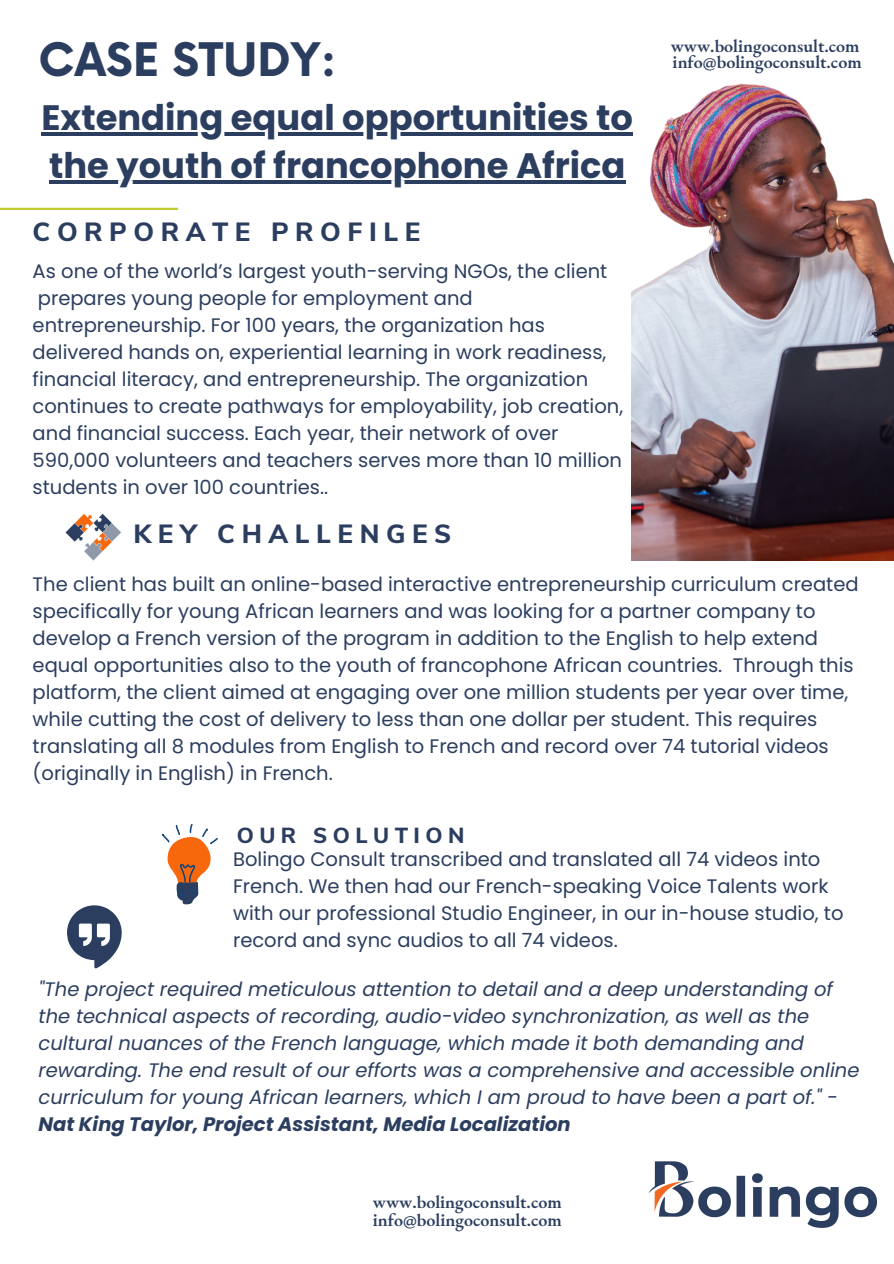
<style>
.page{position:relative;width:894px;height:1264px;background:#fff}
.page>*{position:absolute;margin:0;border:0;box-sizing:border-box;transform-origin:0 0}
.t1{font:700 45px "Now";color:#2b3e5f}
.t2{font:700 35.25px/48.4px "Poppins";color:#2b3e5f}
.t3{font:800 26.25px "Nunito Sans";letter-spacing:.25em;color:#2b3e5f}
.t4{font:800 21.75px "Nunito Sans";letter-spacing:.25em;color:#2b3e5f}
.t5{font:19.5px/27px "Poppins";color:#2b3e5f}
.t6{font:italic 19.5px/27px "Poppins";color:#2b3e5f}
.t7{font:italic 700 19.5px "Poppins";color:#2b3e5f}
.t8{font:600 18px "EB Garamond";color:#2b3e5f}
</style>
<div class="page">
<svg style="left:67px;top:905px;width:55px;height:63px"></svg>
<hr style="left:0;top:208px;width:178px;height:2px;background:#c2cb30">
<img style="left:648px;top:1161px;width:229px;height:67px">
<img style="left:631px;top:83px;width:262px;height:477px">
<svg style="left:162px;top:823px;width:56px;height:81px"></svg>
<svg style="left:65px;top:513px;width:56px;height:48px"></svg>
<hr style="left:41px;top:132px;width:592px;height:4px;background:#2b3e5f">
<hr style="left:49px;top:181px;width:576px;height:3px;background:#2b3e5f">
<h1 class="t1" style="left:39px;top:36px;width:300px">CASE STUDY:</h1>
<p class="t8" style="left:670px;top:34px;width:190px">www.bolingoconsult.com</p>
<p class="t8" style="left:672px;top:50px;width:190px">info@bolingoconsult.com</p>
<h2 class="t2" style="left:41px;top:93px;width:593px">Extending equal opportunities to the youth of francophone Africa</h2>
<h3 class="t3" style="left:33px;top:214px;width:389px">CORPORATE PROFILE</h3>
<p class="t5" style="left:33px;top:257px;width:592px">As one of the world’s largest youth-serving NGOs, the client prepares young people for employment and entrepreneurship. For 100 years, the organization has delivered hands on, experiential learning in work readiness, financial literacy, and entrepreneurship. The organization continues to create pathways for employability, job creation, and financial success. Each year, their network of over 590,000 volunteers and teachers serves more than 10 million students in over 100 countries..</p>
<h3 class="t3" style="left:133px;top:516px;width:319px">KEY CHALLENGES</h3>
<p class="t5" style="left:33px;top:571px;width:827px">The client has built an online-based interactive entrepreneurship curriculum created specifically for young African learners and was looking for a partner company to develop a French version of the program in addition to the English to help extend equal opportunities also to the youth of francophone African countries. Through this platform, the client aimed at engaging over one million students per year over time, while cutting the cost of delivery to less than one dollar per student. This requires translating all 8 modules from English to French and record over 74 tutorial videos (originally in English) in French.</p>
<p class="t4" style="left:237px;top:821px;width:229px">OUR SOLUTION</p>
<p class="t5" style="left:233px;top:845px;width:611px">Bolingo Consult transcribed and translated all 74 videos into French. We then had our French-speaking Voice Talents work with our professional Studio Engineer, in our in-house studio, to record and sync audios to all 74 videos.</p>
<p class="t6" style="left:39px;top:975px;width:822px">"The project required meticulous attention to detail and a deep understanding of the technical aspects of recording, audio-video synchronization, as well as the cultural nuances of the French language, which made it both demanding and rewarding. The end result of our efforts was a comprehensive and accessible online curriculum for young African learners, which I am proud to have been a part of." -</p>
<p class="t7" style="left:39px;top:1110px;width:533px">Nat King Taylor, Project Assistant, Media Localization</p>
<p class="t8" style="left:373px;top:1190px;width:190px">www.bolingoconsult.com</p>
<p class="t8" style="left:373px;top:1208px;width:190px">info@bolingoconsult.com</p>
</div>
